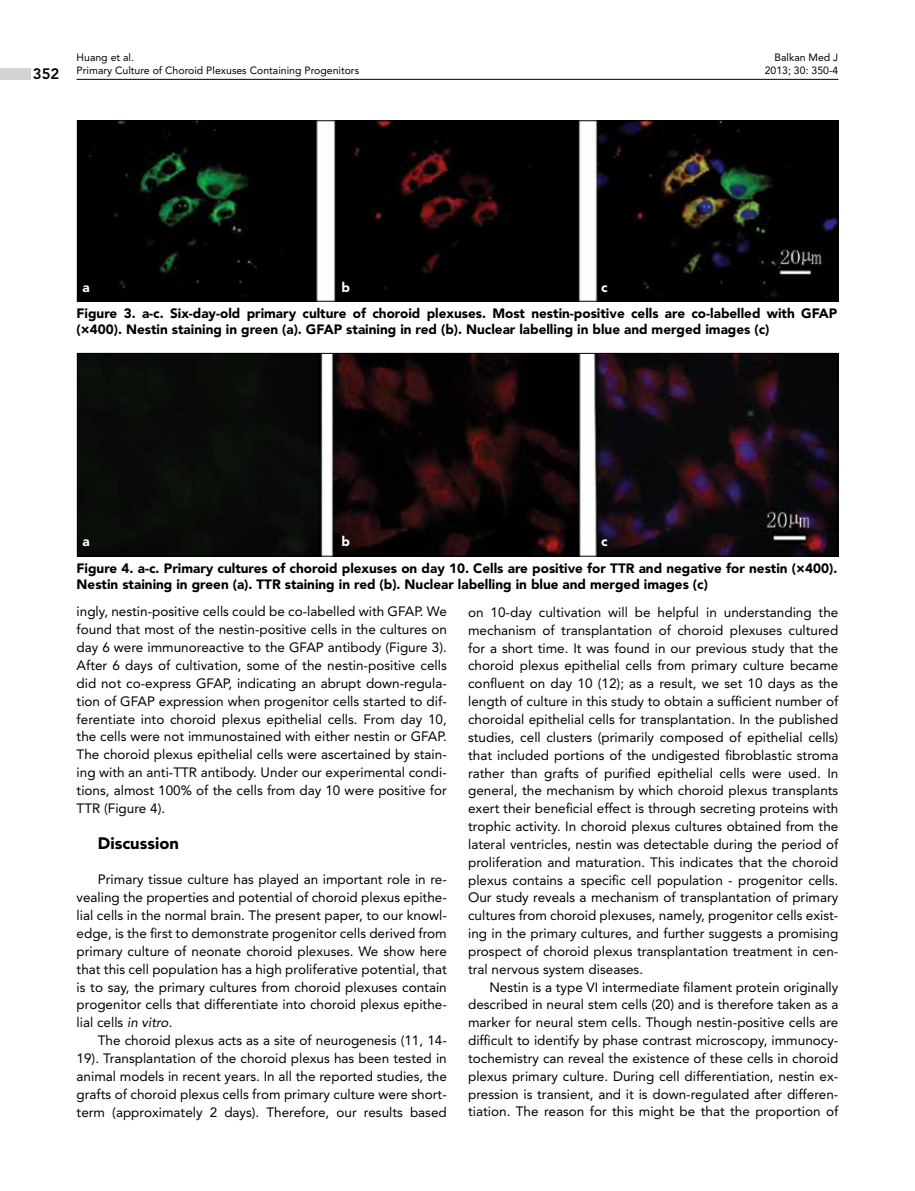
<style>
.page{position:relative;width:915px;height:1191px;background:#fff}
.page>*{position:absolute;margin:0;border:0;box-sizing:border-box;transform-origin:0 0}
.t1{font:900 16.5px "Avenir LT Std";color:#000}
.t2{font:800 15px "Avenir LT Std";color:#000}
.t3{font:13.5px/17.9px "Avenir LT Std";color:#000;text-align:justify}
.t4{font:900 13.5px/16.2px "Avenir LT Std";color:#000}
.t5{font:900 13.5px "Avenir LT Std";color:#fff}
.t6{font:10.5px/12.6px "Avenir LT Std";color:#000;text-align:right}
.s1{font-style:italic}
</style>
<div class="page">
<img style="left:79px;top:355px;width:757px;height:199px">
<div style="left:77px;top:353px;width:761px;height:203px;border:1px solid #000"></div>
<img style="left:79px;top:122px;width:757px;height:177px">
<div style="left:77px;top:120px;width:761px;height:181px;border:1px solid #000"></div>
<div style="left:0;top:68px;width:30px;height:11px;background:#d1d3d4"></div>
<hr style="left:77px;top:79px;width:761px;height:1px;background:#000">
<p class="t2" style="left:33px;top:65px;width:28px">352</p>
<p class="t6" style="left:77px;top:51px;width:284px;text-align:left">Huang et al.<br>Primary Culture of Choroid Plexuses Containing Progenitors</p>
<p class="t6" style="left:764px;top:51px;width:75px">Balkan Med J<br>2013; 30: 350-4</p>
<p class="t5" style="left:82px;top:279px;width:9px">a</p>
<p class="t5" style="left:341px;top:279px;width:10px">b</p>
<p class="t5" style="left:601px;top:279px;width:8px">c</p>
<p class="t4" style="left:77px;top:305px;width:762px">Figure 3. a-c. Six-day-old primary culture of choroid plexuses. Most nestin-positive cells are co-labelled with GFAP (×400). Nestin staining in green (a). GFAP staining in red (b). Nuclear labelling in blue and merged images (c)</p>
<p class="t5" style="left:82px;top:533px;width:9px">a</p>
<p class="t5" style="left:341px;top:533px;width:10px">b</p>
<p class="t5" style="left:601px;top:533px;width:8px">c</p>
<p class="t4" style="left:77px;top:560px;width:762px">Figure 4. a-c. Primary cultures of choroid plexuses on day 10. Cells are positive for TTR and negative for nestin (×400).<br>Nestin staining in green (a). TTR staining in red (b). Nuclear labelling in blue and merged images (c)</p>
<p class="t3" style="left:77px;top:603px;width:371px">ingly, nestin-positive cells could be co-labelled with GFAP. We found that most of the nestin-positive cells in the cultures on day 6 were immunoreactive to the GFAP antibody (Figure 3).<br>After 6 days of cultivation, some of the nestin-positive cells did not co-express GFAP, indicating an abrupt down-regula&shy;tion of GFAP expression when progenitor cells started to dif&shy;ferentiate into choroid plexus epithelial cells. From day 10, the cells were not immunostained with either nestin or GFAP.<br>The choroid plexus epithelial cells were ascertained by stain&shy;ing with an anti-TTR antibody. Under our experimental condi&shy;tions, almost 100% of the cells from day 10 were positive for TTR (Figure 4).</p>
<p class="t1" style="left:98px;top:832px;width:82px">Discussion</p>
<p class="t3" style="left:77px;top:870px;width:371px;text-indent:21px">Primary tissue culture has played an important role in re&shy;vealing the properties and potential of choroid plexus epithe&shy;lial cells in the normal brain. The present paper, to our knowl&shy;edge, is the first to demonstrate progenitor cells derived from primary culture of neonate choroid plexuses. We show here that this cell population has a high proliferative potential, that is to say, the primary cultures from choroid plexuses contain progenitor cells that differentiate into choroid plexus epithe&shy;lial cells <span class="s1">in vitro</span>.</p>
<p class="t3" style="left:77px;top:1031px;width:371px;text-indent:21px">The choroid plexus acts as a site of neurogenesis (11, 14- 19). Transplantation of the choroid plexus has been tested in animal models in recent years. In all the reported studies, the grafts of choroid plexus cells from primary culture were short&shy;term (approximately 2 days). Therefore, our results based</p>
<p class="t3" style="left:468px;top:603px;width:371px">on 10-day cultivation will be helpful in understanding the mechanism of transplantation of choroid plexuses cultured for a short time. It was found in our previous study that the choroid plexus epithelial cells from primary culture became confluent on day 10 (12); as a result, we set 10 days as the length of culture in this study to obtain a sufficient number of choroidal epithelial cells for transplantation. In the published studies, cell clusters (primarily composed of epithelial cells) that included portions of the undigested fibroblastic stroma rather than grafts of purified epithelial cells were used. In general, the mechanism by which choroid plexus transplants exert their beneficial effect is through secreting proteins with trophic activity. In choroid plexus cultures obtained from the lateral ventricles, nestin was detectable during the period of proliferation and maturation. This indicates that the choroid plexus contains a specific cell population - progenitor cells.<br>Our study reveals a mechanism of transplantation of primary cultures from choroid plexuses, namely, progenitor cells exist&shy;ing in the primary cultures, and further suggests a promising prospect of choroid plexus transplantation treatment in cen&shy;tral nervous system diseases.</p>
<p class="t3" style="left:468px;top:978px;width:371px;text-indent:21px">Nestin is a type VI intermediate filament protein originally described in neural stem cells (20) and is therefore taken as a marker for neural stem cells. Though nestin-positive cells are difficult to identify by phase contrast microscopy, immunocy&shy;tochemistry can reveal the existence of these cells in choroid plexus primary culture. During cell differentiation, nestin ex&shy;pression is transient, and it is down-regulated after differen&shy;tiation. The reason for this might be that the proportion of</p>
</div>
